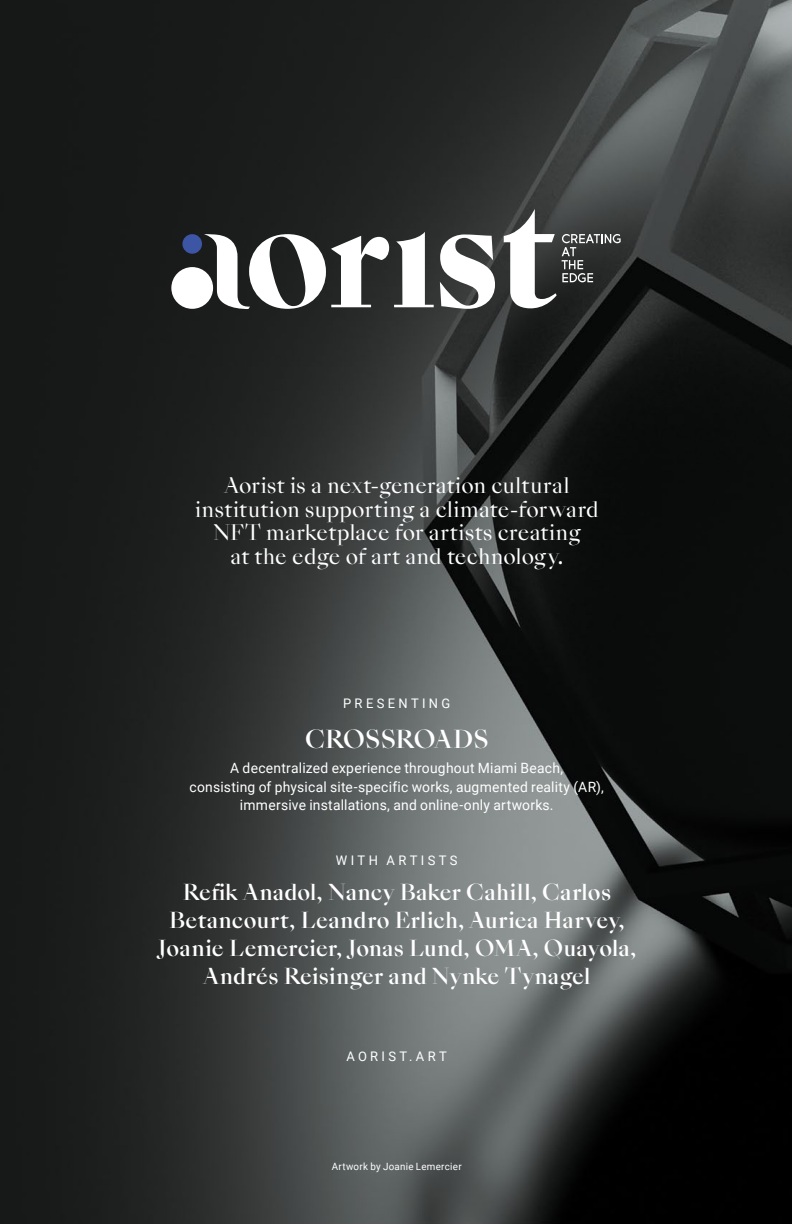
<style>
.page{position:relative;width:792px;height:1224px;background:#fff}
.page>*{position:absolute;margin:0;border:0;box-sizing:border-box;transform-origin:0 0}
.t1{font:500 24px "Sang Bleu Empire";letter-spacing:-.005em;color:#fff}
.t2{font:500 21.3px/27.9px "Sang Bleu Empire";letter-spacing:.01em;color:#fff;text-align:center}
.t3{font:20.8px/23.5px "Sang Bleu Empire";letter-spacing:.01em;color:#fff;text-align:center}
.t4{font:14.2px/18.3px "Roboto";letter-spacing:.02em;color:#fff;text-align:center}
.t5{font:13.2px "Roboto";letter-spacing:.255em;color:#fff}
.t6{font:10px "Roboto";letter-spacing:.03em;color:#fff}
</style>
<div class="page">
<img style="left:0;top:0;width:792px;height:1224px">
<div style="left:182px;top:234px;width:20px;height:20px;background:#3c55a5;border-radius:50%"></div>
<div style="left:171px;top:267px;width:42px;height:42px;background:#fff;border-radius:50%"></div>
<svg style="left:204px;top:232px;width:230px;height:77px"></svg>
<svg style="left:440px;top:234px;width:55px;height:75px"></svg>
<svg style="left:504px;top:209px;width:117px;height:103px"></svg>
<h3 class="t3" style="left:195px;top:475px;width:405px">Aorist is a next-generation cultural institution supporting a climate-forward NFT marketplace for artists creating<br>at the edge of art and technology.</h3>
<p class="t5" style="left:343px;top:694px;width:109px">PRESENTING</p>
<h1 class="t1" style="left:305px;top:722px;width:185px">CROSSROADS</h1>
<p class="t4" style="left:189px;top:758px;width:416px">A decentralized experience throughout Miami Beach,<br>consisting of physical site-specific works, augmented reality (AR), immersive installations, and online-only artworks.</p>
<p class="t5" style="left:336px;top:851px;width:123px">WITH ARTISTS</p>
<h2 class="t2" style="left:158px;top:879px;width:480px">Refik Anadol, Nancy Baker Cahill, Carlos Betancourt, Leandro Erlich, Auriea Harvey, Joanie Lemercier, Jonas Lund, OMA, Quayola, Andrés Reisinger and Nynke Tynagel</h2>
<p class="t5" style="left:347px;top:1047px;width:102px">AORIST.ART</p>
<p class="t6" style="left:332px;top:1160px;width:131px">Artwork by Joanie Lemercier</p>
</div>
